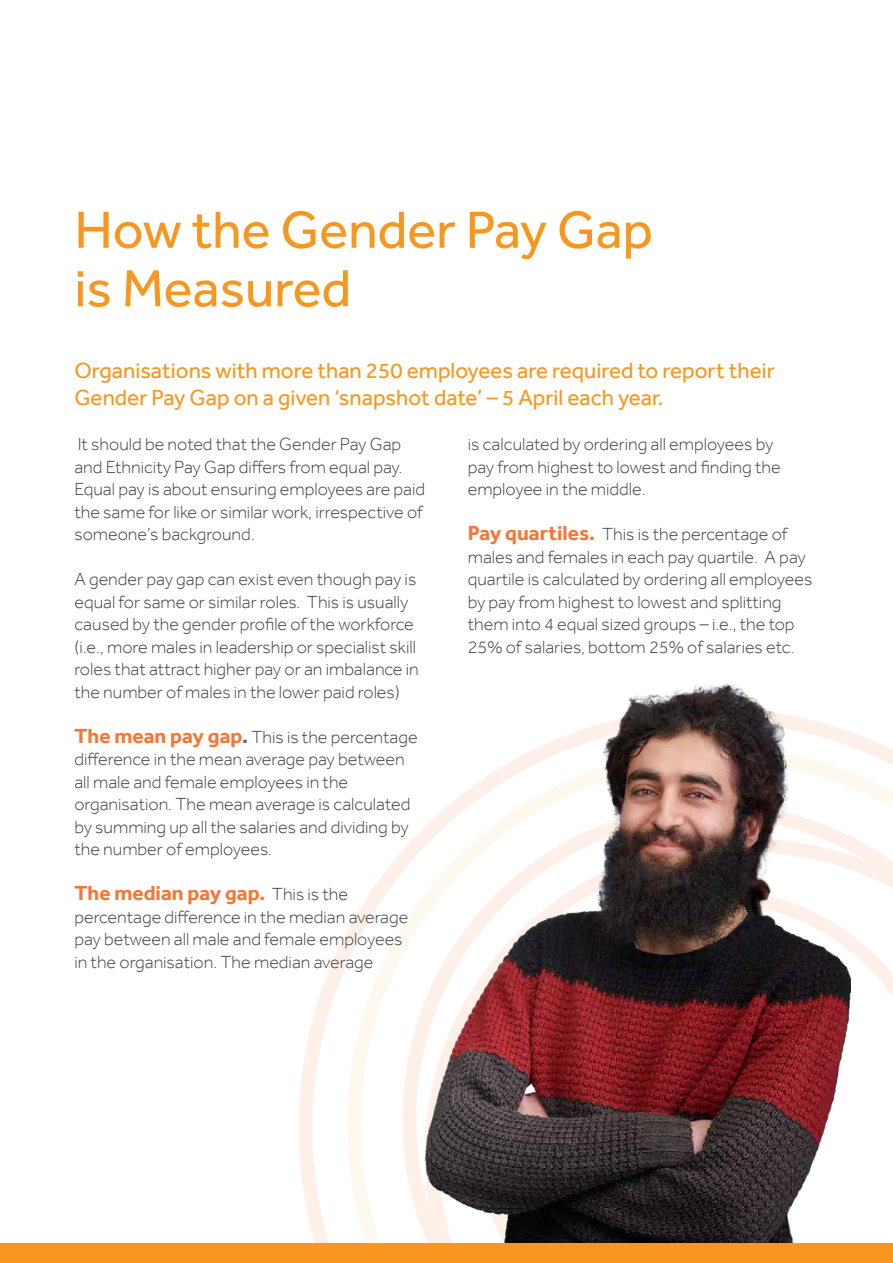
<style>
.page{position:relative;width:893px;height:1263px;background:#fff}
.page>*{position:absolute;margin:0;border:0;box-sizing:border-box;transform-origin:0 0}
.Left_aligned{font:54px/58.5px "Effra";color:#f7971f}
.Left_aligned-2{font:22.5px/27px "Effra";color:#f7971f}
.Left_aligned-3{font:700 21px "Effra";color:#f37735}
.Left_aligned-4{font:300 18px/22.5px "Effra";color:#3e3e3f}
.s1{font-weight:700;font-size:21px;color:#f37735}
.s2{font-weight:700;font-size:21px;color:#87549c}
.s3{font-weight:300;font-size:18px;color:#3e3e3f}
</style>
<div class="page">
<svg style="left:299px;top:732px;width:589px;height:511px"></svg>
<svg style="left:347px;top:748px;width:546px;height:495px"></svg>
<svg style="left:422px;top:837px;width:471px;height:406px"></svg>
<img style="left:425px;top:683px;width:425px;height:560px">
<div style="left:1px;top:1243px;width:892px;height:20px;background:#f7971f"></div>
<p class="Left_aligned" style="left:74px;top:200px;width:580px">How the Gender Pay Gap is Measured</p>
<p class="Left_aligned-2" style="left:74px;top:357px;width:702px">Organisations with more than 250 employees are required to report their<br>Gender Pay Gap on a given ‘snapshot date’ – 5 April each year.</p>
<p class="Left_aligned-4" style="left:74px;top:433px;width:352px">It should be noted that the Gender Pay Gap and Ethnicity Pay Gap differs from equal pay.<br>Equal pay is about ensuring employees are paid the same for like or similar work, irrespective of someone’s background.</p>
<p class="Left_aligned-4" style="left:74px;top:568px;width:346px">A gender pay gap can exist even though pay is equal for same or similar roles. This is usually caused by the gender profile of the workforce (i.e., more males in leadership or specialist skill roles that attract higher pay or an imbalance in the number of males in the lower paid roles)</p>
<p class="Left_aligned-4" style="left:74px;top:725px;width:345px"><span class="s1">The mean pay gap</span><span class="s2">.</span> This is the percentage difference in the mean average pay between all male and female employees in the organisation. The mean average is calculated by summing up all the salaries and dividing by the number of employees.</p>
<p class="Left_aligned-3" style="left:74px;top:881px;width:275px">The median pay gap. <span class="s3">This is the</span></p>
<p class="Left_aligned-4" style="left:74px;top:905px;width:335px">percentage difference in the median average pay between all male and female employees in the organisation. The median average</p>
<p class="Left_aligned-4" style="left:468px;top:433px;width:314px">is calculated by ordering all employees by pay from highest to lowest and finding the employee in the middle.</p>
<p class="Left_aligned-4" style="left:468px;top:523px;width:346px"><span class="s1">Pay quartiles.</span> This is the percentage of males and females in each pay quartile. A pay quartile is calculated by ordering all employees by pay from highest to lowest and splitting them into 4 equal sized groups – i.e., the top 25% of salaries, bottom 25% of salaries etc.</p>
</div>
